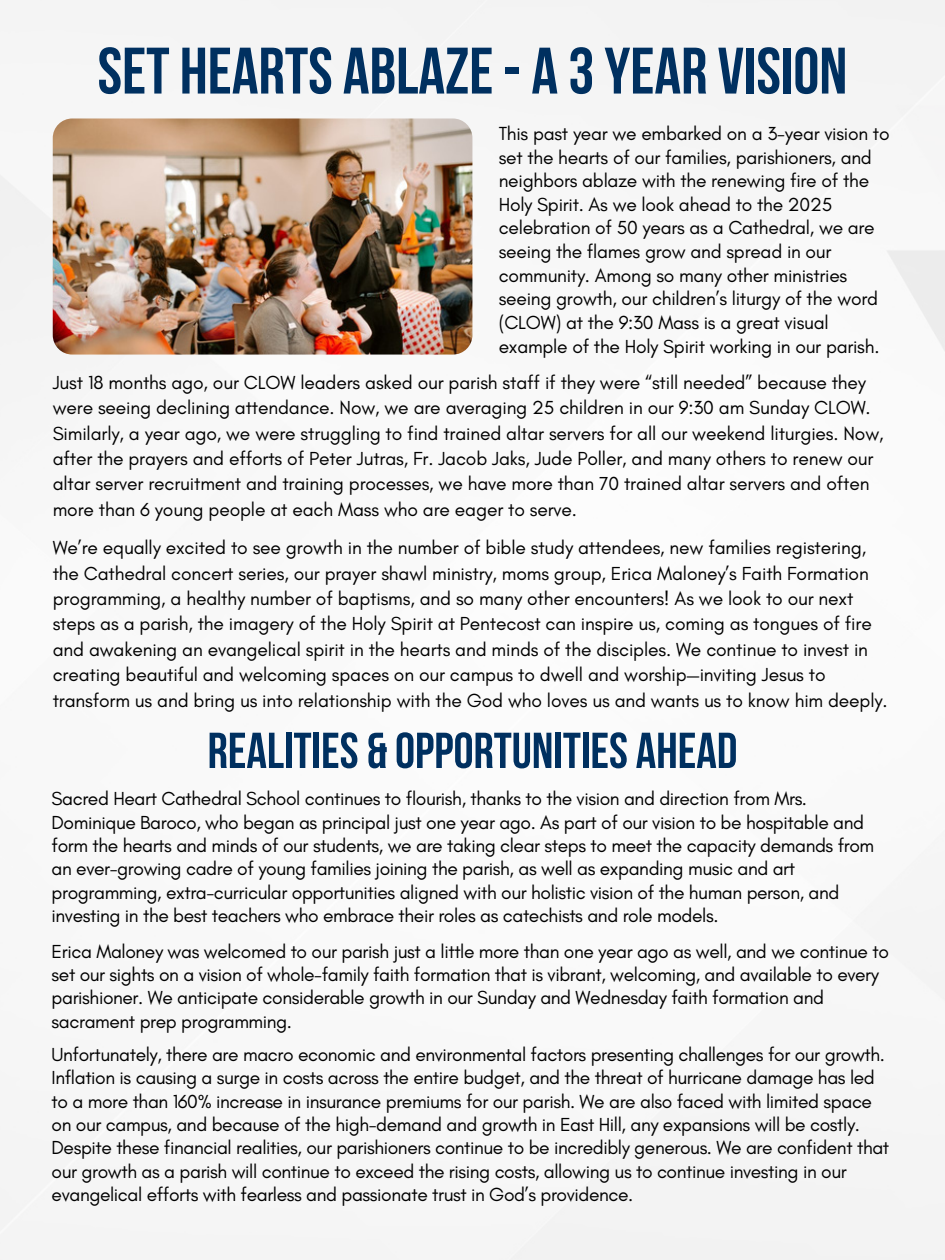
<style>
.page{position:relative;width:945px;height:1260px;background:#fff}
.page>*{position:absolute;margin:0;border:0;box-sizing:border-box;transform-origin:0 0}
.t1{font:700 65.62px "Bebas Neue";color:#003060}
.t2{font:700 50.4px "Bebas Neue";color:#003060}
.t3{font:19.25px/23.3px "Glacial Indifference";letter-spacing:-.015em;color:#000}
</style>
<div class="page">
<img style="left:0;top:0;width:945px;height:1260px">
<img style="left:53px;top:118px;width:419px;height:237px;border-radius:20px">
<p class="t1" style="left:98px;top:44px;width:751px">SET HEARTS ABLAZE- A 3YEAR VISION</p>
<p class="t3" style="left:499px;top:121px;width:392px">This past year we embarked on a 3-year vision to set the hearts of our families, parishioners, and neighbors ablaze with the renewing fire of the Holy Spirit. As we look ahead to the 2025 celebration of 50 years as a Cathedral, we are seeing the flames grow and spread in our community. Among so many other ministries seeing growth, our children’s liturgy of the word (CLOW) at the 9:30 Mass is a great visual example of the Holy Spirit working in our parish.</p>
<p class="t3" style="left:53px;top:370px;width:832px;line-height:25.4px">Just 18 months ago, our CLOW leaders asked our parish staff if they were “still needed” because they were seeing declining attendance. Now, we are averaging 25 children in our 9:30 am Sunday CLOW.<br>Similarly, a year ago, we were struggling to find trained altar servers for all our weekend liturgies. Now, after the prayers and efforts of Peter Jutras, Fr. Jacob Jaks, Jude Poller, and many others to renew our altar server recruitment and training processes, we have more than 70 trained altar servers and often more than 6 young people at each Mass who are eager to serve.</p>
<p class="t3" style="left:53px;top:535px;width:836px;line-height:25.4px">We’re equally excited to see growth in the number of bible study attendees, new families registering, the Cathedral concert series, our prayer shawl ministry, moms group, Erica Maloney’s Faith Formation programming, a healthy number of baptisms, and so many other encounters! As we look to our next steps as a parish, the imagery of the Holy Spirit at Pentecost can inspire us, coming as tongues of fire and awakening an evangelical spirit in the hearts and minds of the disciples. We continue to invest in creating beautiful and welcoming spaces on our campus to dwell and worship—inviting Jesus to transform us and bring us into relationship with the God who loves us and wants us to know him deeply.</p>
<p class="t2" style="left:208px;top:730px;width:531px">REALITIES &amp; OPPORTUNITIES AHEAD</p>
<p class="t3" style="left:52px;top:787px;width:824px">Sacred Heart Cathedral School continues to flourish, thanks to the vision and direction from Mrs.<br>Dominique Baroco, who began as principal just one year ago. As part of our vision to be hospitable and form the hearts and minds of our students, we are taking clear steps to meet the capacity demands from an ever-growing cadre of young families joining the parish, as well as expanding music and art programming, extra-curricular opportunities aligned with our holistic vision of the human person, and investing in the best teachers who embrace their roles as catechists and role models.</p>
<p class="t3" style="left:52px;top:939px;width:839px">Erica Maloney was welcomed to our parish just a little more than one year ago as well, and we continue to set our sights on a vision of whole-family faith formation that is vibrant, welcoming, and available to every parishioner. We anticipate considerable growth in our Sunday and Wednesday faith formation and sacrament prep programming.</p>
<p class="t3" style="left:52px;top:1043px;width:839px">Unfortunately, there are macro economic and environmental factors presenting challenges for our growth.<br>Inflation is causing a surge in costs across the entire budget, and the threat of hurricane damage has led to a more than 160% increase in insurance premiums for our parish. We are also faced with limited space on our campus, and because of the high-demand and growth in East Hill, any expansions will be costly.<br>Despite these financial realities, our parishioners continue to be incredibly generous. We are confident that our growth as a parish will continue to exceed the rising costs, allowing us to continue investing in our evangelical efforts with fearless and passionate trust in God’s providence.</p>
</div>
